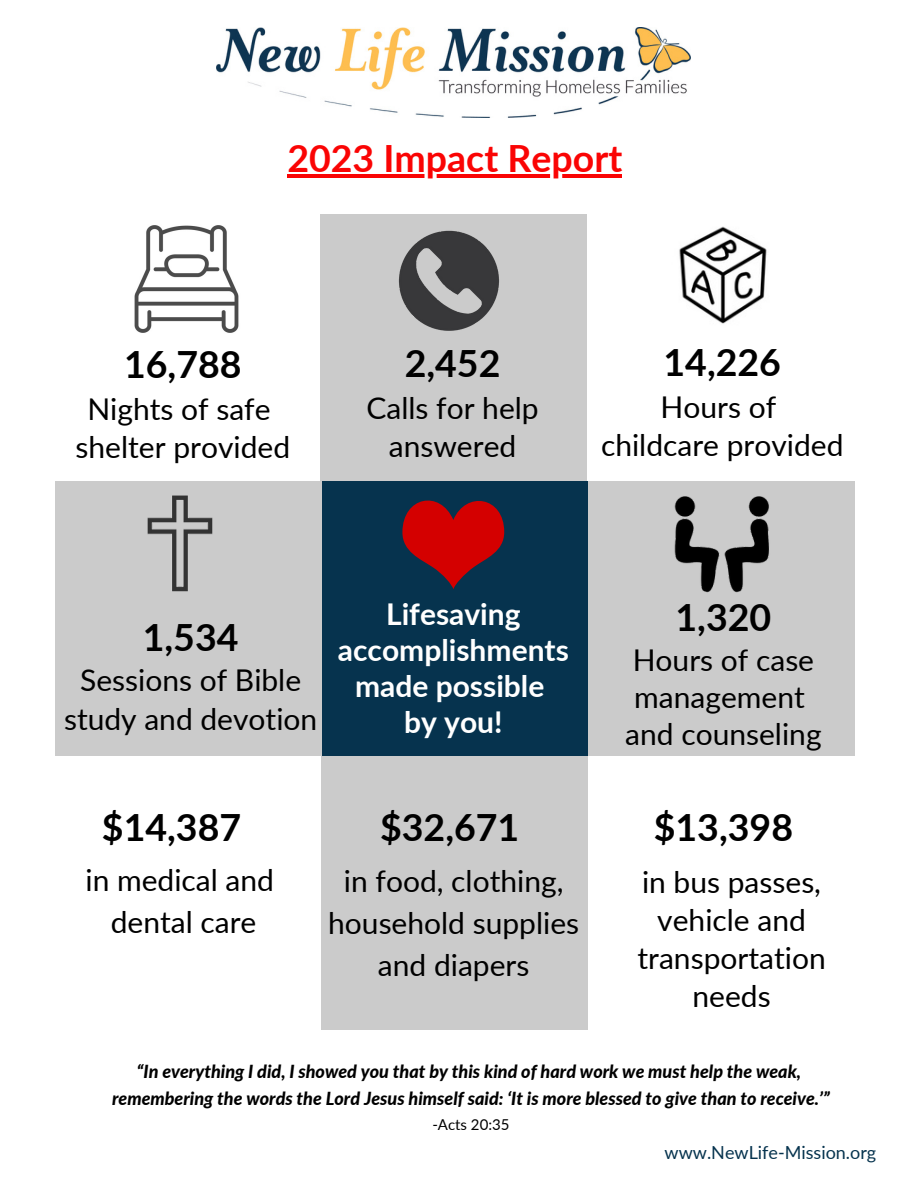
<style>
.page{position:relative;width:918px;height:1188px;background:#fff}
.page>*{position:absolute;margin:0;border:0;box-sizing:border-box;transform-origin:0 0}
.t1{font:700 37.5px "Lato";color:#000}
.t2{font:700 37.5px "Lato";color:#fa0404}
.t3{font:30px/38.2px "Lato";color:#000;text-align:center}
.t4{font:700 30px/36px "Lato";color:#fff;text-align:center}
.t5{font:italic 800 18px "Lato";color:#000}
.t6{font:18px "Lato";color:#06334e}
.t7{font:15px "Lato";color:#000}
</style>
<div class="page">
<div style="left:321px;top:214px;width:266px;height:267px;background:#cbcbcb"></div>
<div style="left:322px;top:481px;width:266px;height:275px;background:#06334e"></div>
<div style="left:55px;top:481px;width:267px;height:275px;background:#cbcbcb"></div>
<div style="left:322px;top:756px;width:266px;height:273px;background:#cbcbcb"></div>
<div style="left:588px;top:481px;width:266px;height:275px;background:#cbcbcb"></div>
<img style="left:398px;top:230px;width:101px;height:101px">
<img style="left:134px;top:225px;width:105px;height:108px">
<img style="left:679px;top:226px;width:88px;height:98px">
<img style="left:147px;top:495px;width:66px;height:97px">
<img style="left:674px;top:496px;width:95px;height:97px">
<img style="left:217px;top:27px;width:473px;height:90px">
<svg style="left:402px;top:500px;width:102px;height:89px"></svg>
<hr style="left:287px;top:174px;width:335px;height:4px;background:#fa0404">
<p class="t2" style="left:287px;top:135px;width:336px">2023 Impact Report</p>
<p class="t1" style="left:124px;top:341px;width:119px">16,788</p>
<p class="t3" style="left:87px;top:389px;width:185px">Nights of safe</p>
<p class="t3" style="left:76px;top:427px;width:216px">shelter provided</p>
<p class="t1" style="left:405px;top:340px;width:97px">2,452</p>
<p class="t3" style="left:366px;top:388px;width:174px">Calls for help answered</p>
<p class="t1" style="left:664px;top:339px;width:119px">14,226</p>
<p class="t3" style="left:661px;top:387px;width:117px">Hours of</p>
<p class="t3" style="left:601px;top:425px;width:244px">childcare provided</p>
<p class="t1" style="left:143px;top:614px;width:97px">1,534</p>
<p class="t3" style="left:64px;top:661px;width:255px">Sessions of Bible study and devotion</p>
<p class="t4" style="left:338px;top:596px;width:233px">Lifesaving accomplishments made possible</p>
<p class="t4" style="left:404px;top:704px;width:100px">by you!</p>
<p class="t1" style="left:676px;top:594px;width:97px">1,320</p>
<p class="t3" style="left:633px;top:641px;width:183px;line-height:37.2px;text-align:left">Hours of case management</p>
<p class="t3" style="left:625px;top:714px;width:198px">and counseling</p>
<p class="t1" style="left:102px;top:804px;width:141px">$14,387</p>
<p class="t1" style="left:380px;top:804px;width:141px">$32,671</p>
<p class="t1" style="left:654px;top:804px;width:141px">$13,398</p>
<p class="t3" style="left:86px;top:861px;width:190px">in medical and</p>
<p class="t3" style="left:111px;top:902px;width:147px">dental care</p>
<p class="t3" style="left:328px;top:860px;width:252px;line-height:41.7px">in food, clothing, household supplies and diapers</p>
<p class="t3" style="left:637px;top:862px;width:190px">in bus passes, vehicle and transportation needs</p>
<p class="t5" style="left:137px;top:1060px;width:666px">“In everything I did, I showed you that by this kind of hard work we must help the weak,</p>
<p class="t5" style="left:112px;top:1087px;width:719px">remembering the words the Lord Jesus himself said: ‘It is more blessed to give than to receive.’”</p>
<p class="t7" style="left:432px;top:1115px;width:79px">-Acts 20:35</p>
<p class="t6" style="left:665px;top:1142px;width:213px">www.NewLife-Mission.org</p>
</div>
